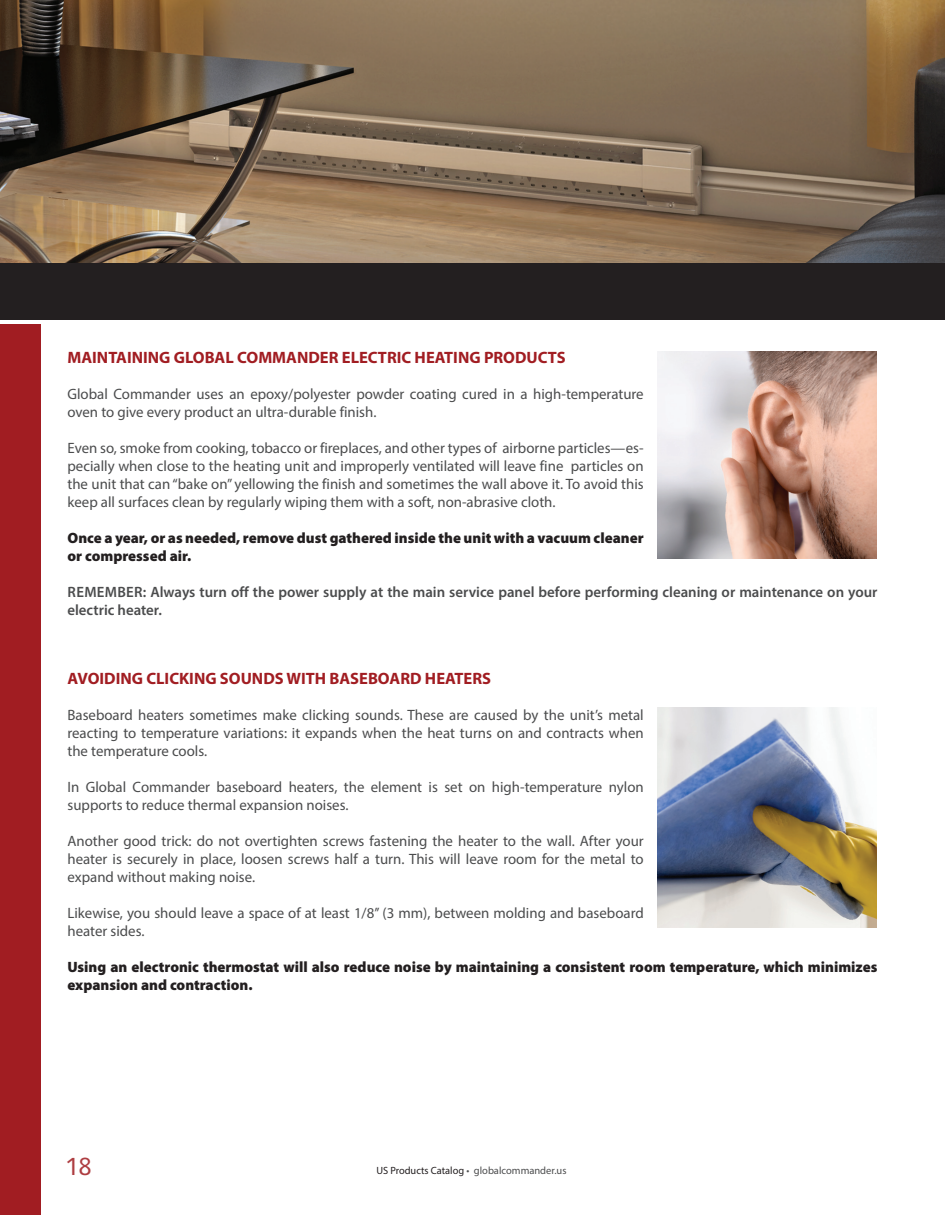
<style>
.page{position:relative;width:945px;height:1215px;background:#fff}
.page>*{position:absolute;margin:0;border:0;box-sizing:border-box;transform-origin:0 0}
.t1{font:24px "Vectora LT Pro";color:#ae3e42}
.t2{font:700 16.5px "Myriad Pro";color:#a11d22}
.t3{font:15px/18px "Myriad Pro";color:#4b4c4d}
.t4{font:900 15px/18px "Myriad Pro";color:#231f20}
.t5{font:600 15px/18px "Myriad Pro";color:#4b4c4d}
.t6{font:10.5px "Myriad Pro";color:#4b4c4d}
.s1{color:#231f20}
</style>
<div class="page">
<div style="left:0;top:324px;width:40px;height:891px;background:#a11d22"></div>
<div style="left:0;top:263px;width:945px;height:56px;background:#231f20"></div>
<img style="left:0;top:0;width:945px;height:263px">
<img style="left:657px;top:351px;width:220px;height:207px">
<img style="left:657px;top:708px;width:220px;height:220px">
<p class="t2" style="left:68px;top:349px;width:500px">MAINTAINING GLOBAL COMMANDER ELECTRIC HEATING PRODUCTS</p>
<p class="t3" style="left:68px;top:385px;width:578px">Global Commander uses an epoxy/polyester powder coating cured in a high-temperature oven to give every product an ultra-durable finish.</p>
<p class="t3" style="left:68px;top:439px;width:578px;text-align:justify">Even so, smoke from cooking, tobacco or fireplaces, and other types of airborne particles—es&shy;pecially when close to the heating unit and improperly ventilated will leave fine particles on the unit that can “bake on” yellowing the finish and sometimes the wall above it. To avoid this keep all surfaces clean by regularly wiping them with a soft, non-abrasive cloth.</p>
<p class="t4" style="left:68px;top:529px;width:578px">Once a year, or as needed, remove dust gathered inside the unit with a vacuum cleaner or compressed air.</p>
<p class="t5" style="left:68px;top:583px;width:812px">REMEMBER: Always turn off the power supply at the main service panel before performing cleaning or maintenance on your electric heater.</p>
<p class="t2" style="left:68px;top:670px;width:425px">AVOIDING CLICKING SOUNDS WITH BASEBOARD HEATERS</p>
<p class="t3" style="left:68px;top:706px;width:578px;text-align:justify">Baseboard heaters sometimes make clicking sounds. These are caused by the unit’s metal reacting to temperature variations: it expands when the heat turns on and contracts when the temperature cools.</p>
<p class="t3" style="left:68px;top:778px;width:578px">In Global Commander baseboard heaters, the element is set on high-temperature nylon supports to reduce thermal expansion noises.</p>
<p class="t3" style="left:68px;top:832px;width:578px;text-align:justify">Another good trick: do not overtighten screws fastening the heater to the wall. After your heater is securely in place, loosen screws half a turn. This will leave room for the metal to expand without making noise.</p>
<p class="t3" style="left:68px;top:904px;width:578px">Likewise, you should leave a space of at least 1/8’’ (3 mm), between molding and baseboard heater sides.</p>
<p class="t4" style="left:68px;top:958px;width:811px">Using an electronic thermostat will also reduce noise by maintaining a consistent room temperature, which minimizes expansion and contraction.</p>
<h1 class="t1" style="left:65px;top:1152px;width:28px">18</h1>
<p class="t6" style="left:376px;top:1164px;width:192px"><span class="s1">US Products Catalog</span> • globalcommander.us</p>
</div>
